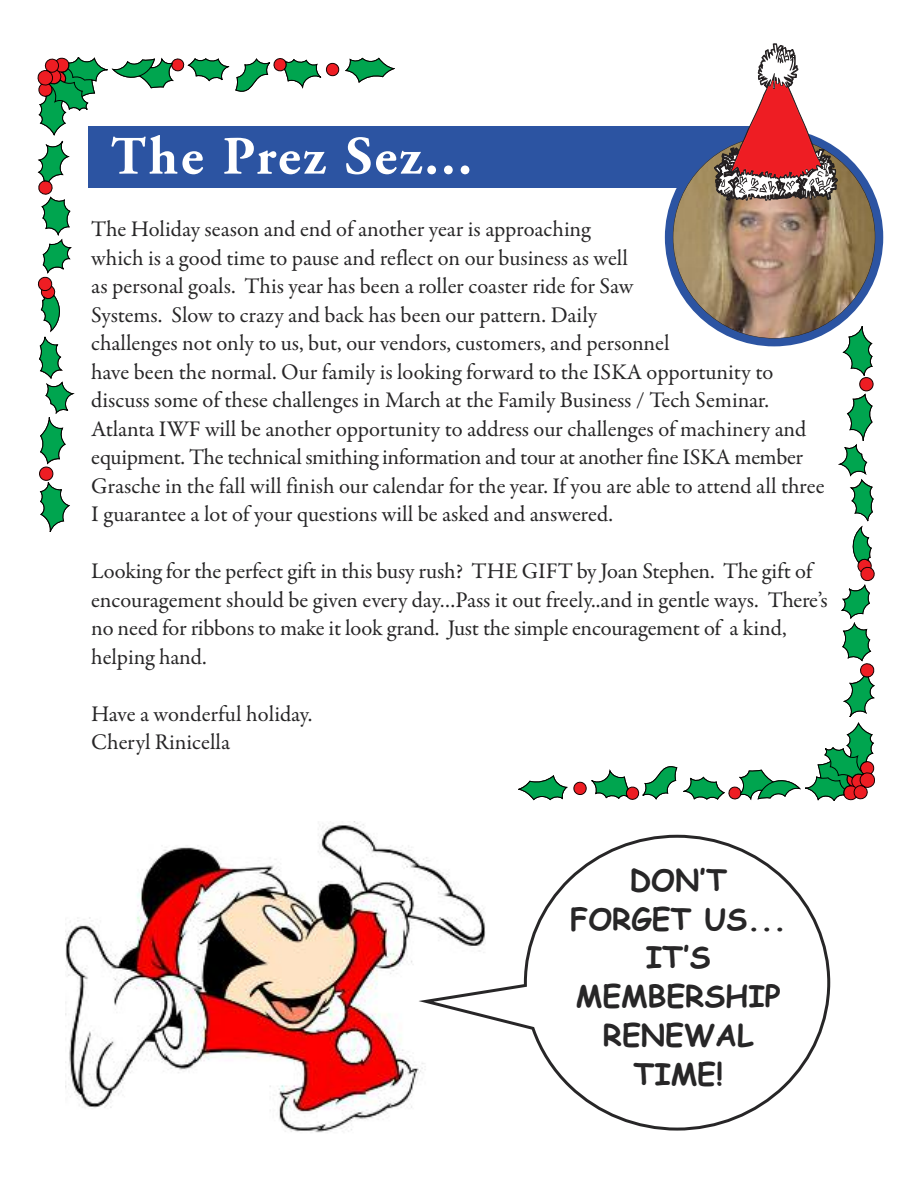
<style>
.page{position:relative;width:918px;height:1188px;background:#fff}
.page>*{position:absolute;margin:0;border:0;box-sizing:border-box;transform-origin:0 0}
.t1{font:700 54px "Adobe Garamond";letter-spacing:.05em;color:#fff}
.t2{font:700 30px/38.7px "Comic Sans MS";color:#272627;text-align:center}
.t3{font:22.5px/28.5px "Garamond Premr Pro";letter-spacing:-.005em;color:#272627}
</style>
<div class="page">
<div style="left:89px;top:126px;width:702px;height:61px;background:#2c54a2"></div>
<div style="left:665px;top:128px;width:218px;height:218px;background:#2c54a2;border-radius:50%"></div>
<img style="left:673px;top:136px;width:202px;height:202px;border-radius:50%">
<svg style="left:714px;top:44px;width:124px;height:157px"></svg>
<svg style="left:518px;top:775px;width:49px;height:25px"></svg>
<svg style="left:573px;top:326px;width:302px;height:475px"></svg>
<svg style="left:39px;top:337px;width:35px;height:195px"></svg>
<svg style="left:346px;top:58px;width:48px;height:25px"></svg>
<svg style="left:38px;top:57px;width:302px;height:274px"></svg>
<img style="left:65px;top:821px;width:353px;height:312px">
<svg style="left:418px;top:835px;width:412px;height:296px"></svg>
<div style="left:54px;top:1114px;width:148px;height:20px;background:#fff"></div>
<h1 class="t1" style="left:111px;top:135px;width:363px">The Prez Sez...</h1>
<p class="t3" style="left:91px;top:217px;width:735px">The Holiday season and end of another year is approaching<br>which is a good time to pause and reflect on our business as well<br>as personal goals. This year has been a roller coaster ride for Saw<br>Systems. Slow to crazy and back has been our pattern. Daily<br>challenges not only to us, but, our vendors, customers, and personnel<br>have been the normal. Our family is looking forward to the ISKA opportunity to discuss some of these challenges in March at the Family Business / Tech Seminar.<br>Atlanta IWF will be another opportunity to address our challenges of machinery and equipment. The technical smithing information and tour at another fine ISKA member Grasche in the fall will finish our calendar for the year. If you are able to attend all three I guarantee a lot of your questions will be asked and answered.</p>
<p class="t3" style="left:91px;top:559px;width:738px">Looking for the perfect gift in this busy rush? THE GIFT by Joan Stephen. The gift of encouragement should be given every day…Pass it out freely..and in gentle ways. There’s no need for ribbons to make it look grand. Just the simple encouragement of a kind, helping hand.</p>
<p class="t3" style="left:91px;top:701px;width:223px">Have a wonderful holiday.<br>Cheryl Rinicella</p>
<h2 class="t2" style="left:570px;top:861px;width:218px">DON’T<br>FORGET US...<br>IT’S<br>MEMBERSHIP<br>RENEWAL<br>TIME!</h2>
</div>
